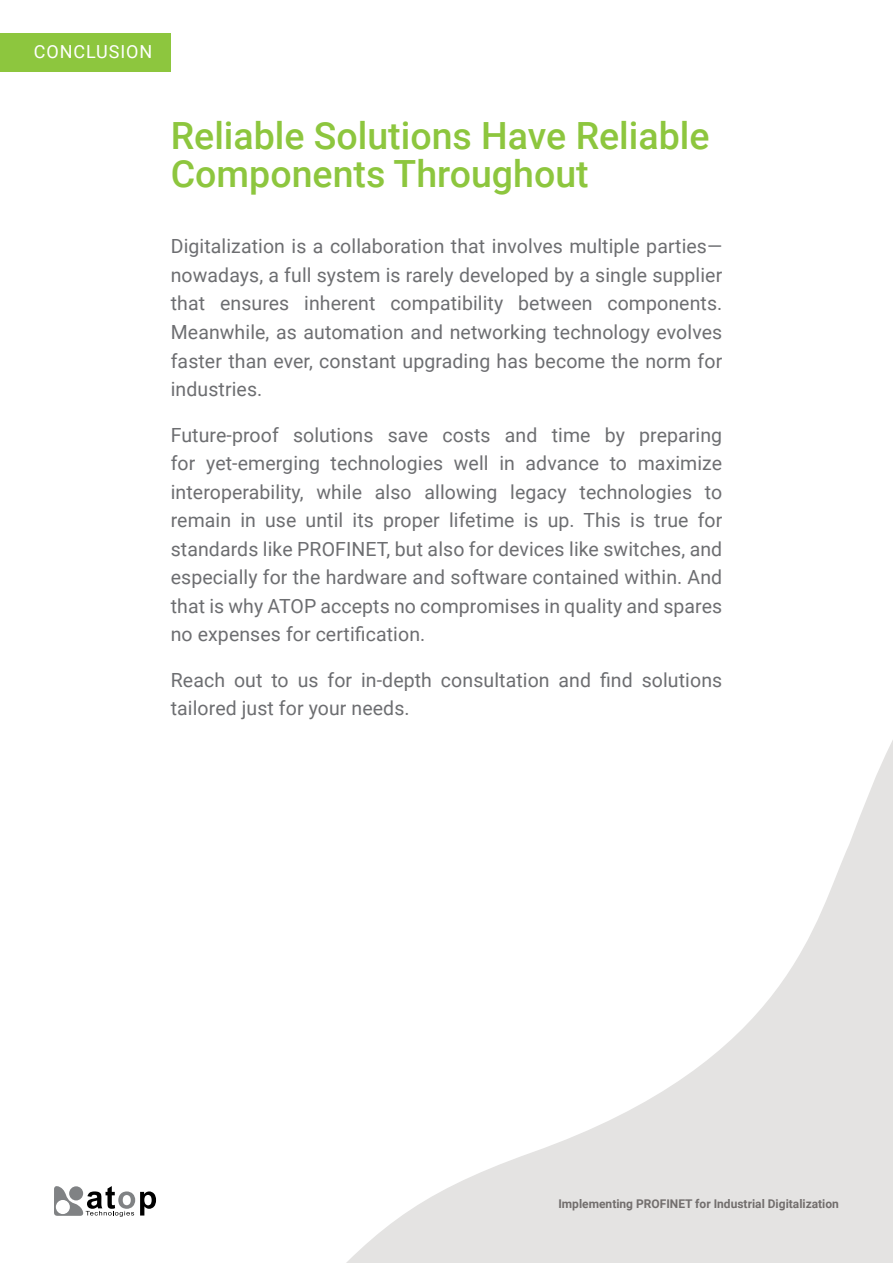
<style>
.page{position:relative;width:893px;height:1263px;background:#fff}
.page>*{position:absolute;margin:0;border:0;box-sizing:border-box;transform-origin:0 0}
.t1{font:500 37.5px/37.5px "Roboto";color:#8dc63e}
.t2{font:19.5px/28.5px "Roboto";letter-spacing:.005em;color:#6d6e71;text-align:justify}
.t3{font:18px "Roboto";letter-spacing:.05em;color:#fff}
.t4{font:700 12px "Roboto";color:#726e6d}
</style>
<div class="page">
<svg style="left:346px;top:740px;width:547px;height:523px"></svg>
<svg style="left:54px;top:1186px;width:102px;height:31px"></svg>
<div style="left:0;top:34px;width:171px;height:38px;background:#8dc63e"></div>
<p class="t3" style="left:34px;top:39px;width:120px">CONCLUSION</p>
<h1 class="t1" style="left:171px;top:116px;width:540px">Reliable Solutions Have Reliable<br>Components Throughout</h1>
<p class="t2" style="left:171px;top:232px;width:553px">Digitalization is a collaboration that involves multiple parties— nowadays, a full system is rarely developed by a single supplier that ensures inherent compatibility between components.<br>Meanwhile, as automation and networking technology evolves faster than ever, constant upgrading has become the norm for industries.</p>
<p class="t2" style="left:171px;top:420px;width:553px">Future-proof solutions save costs and time by preparing for yet-emerging technologies well in advance to maximize interoperability, while also allowing legacy technologies to remain in use until its proper lifetime is up. This is true for standards like PROFINET, but also for devices like switches, and especially for the hardware and software contained within. And that is why ATOP accepts no compromises in quality and spares no expenses for certification.</p>
<p class="t2" style="left:171px;top:665px;width:553px">Reach out to us for in-depth consultation and find solutions tailored just for your needs.</p>
<p class="t4" style="left:558px;top:1195px;width:282px">Implementing PROFINET for Industrial Digitalization</p>
</div>
